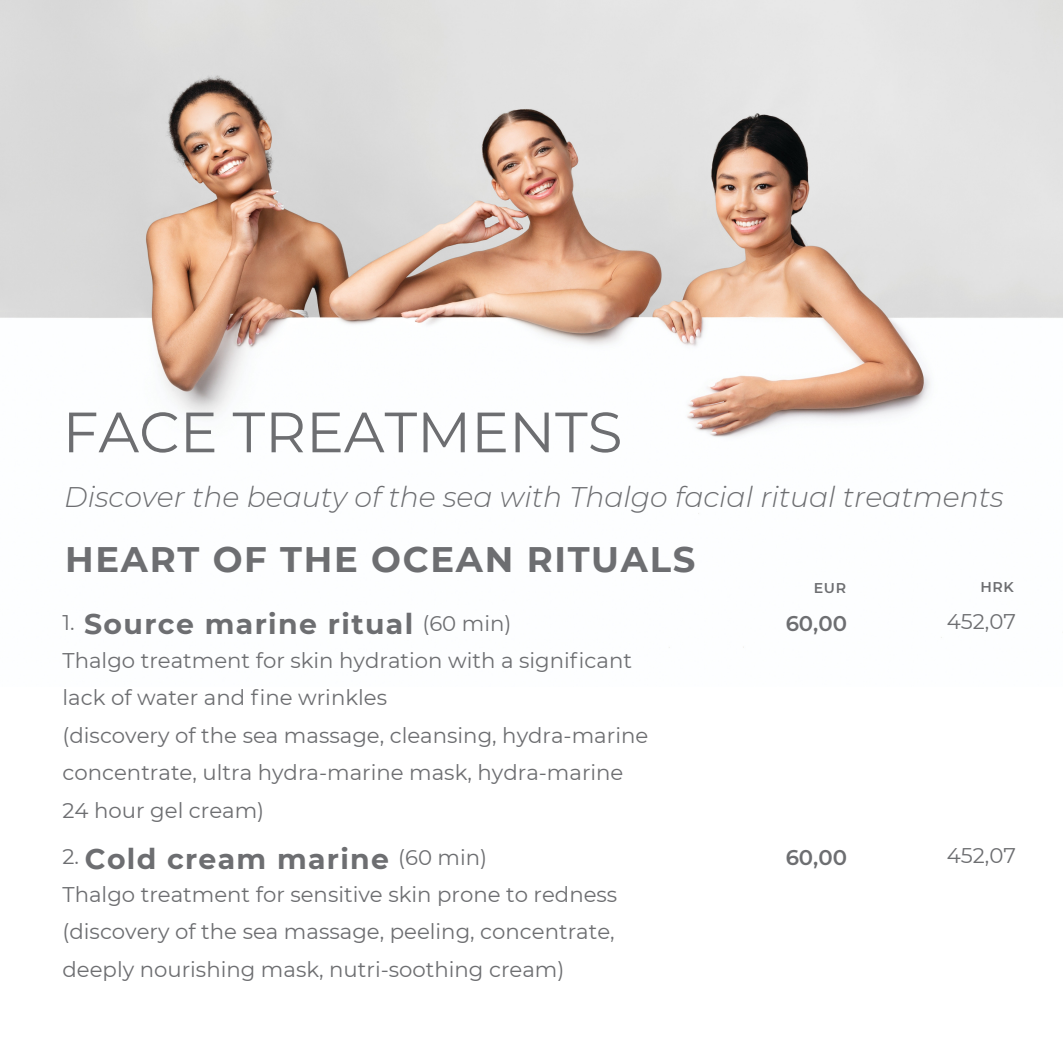
<style>
.page{position:relative;width:1063px;height:1064px;background:#fff}
.page>*{position:absolute;margin:0;border:0;box-sizing:border-box;transform-origin:0 0}
.t1{font:56.75px "Montserrat";color:#6d6e71}
.t2{font:700 35.5px "Montserrat";letter-spacing:.045em;color:#6d6e71}
.t3{font:italic 300 28.25px "Montserrat";color:#6d6e71}
.t4{font:700 28.25px "Montserrat";letter-spacing:.05em;color:#6d6e71}
.t5{font:21.25px/37.5px "Montserrat";color:#6d6e71}
.t6{font:600 21.25px "Montserrat";color:#6d6e71}
.t7{font:600 14.25px "Montserrat";letter-spacing:.05em;color:#6d6e71}
</style>
<div class="page">
<img style="left:0;top:0;width:1062px;height:648px">
<h1 class="t1" style="left:63px;top:397px;width:561px">FACE TREATMENTS</h1>
<h3 class="t3" style="left:64px;top:479px;width:940px">Discover the beauty of the sea with Thalgo facial ritual treatments</h3>
<h2 class="t2" style="left:65px;top:538px;width:631px">HEART OF THE OCEAN RITUALS</h2>
<p class="t7" style="left:813px;top:578px;width:34px">EUR</p>
<p class="t7" style="left:980px;top:578px;width:35px">HRK</p>
<h3 class="t4" style="left:84px;top:606px;width:331px">Source marine ritual</h3>
<p class="t5" style="left:946px;top:603px;width:71px">452,07</p>
<p class="t5" style="left:422px;top:604px;width:91px">(60 min)</p>
<p class="t5" style="left:63px;top:603px;width:587px">1.<br>Thalgo treatment for skin hydration with a significant lack of water and fine wrinkles<br>(discovery of the sea massage, cleansing, hydra-marine concentrate, ultra hydra-marine mask, hydra-marine 24 hour gel cream)</p>
<p class="t6" style="left:785px;top:610px;width:63px">60,00</p>
<p class="t6" style="left:785px;top:844px;width:63px">60,00</p>
<h3 class="t4" style="left:85px;top:841px;width:306px">Cold cream marine</h3>
<p class="t5" style="left:946px;top:836px;width:71px">452,07</p>
<p class="t5" style="left:63px;top:837px;width:556px">2.<br>Thalgo treatment for sensitive skin prone to redness (discovery of the sea massage, peeling, concentrate, deeply nourishing mask, nutri-soothing cream)</p>
<p class="t5" style="left:398px;top:838px;width:91px">(60 min)</p>
</div>
